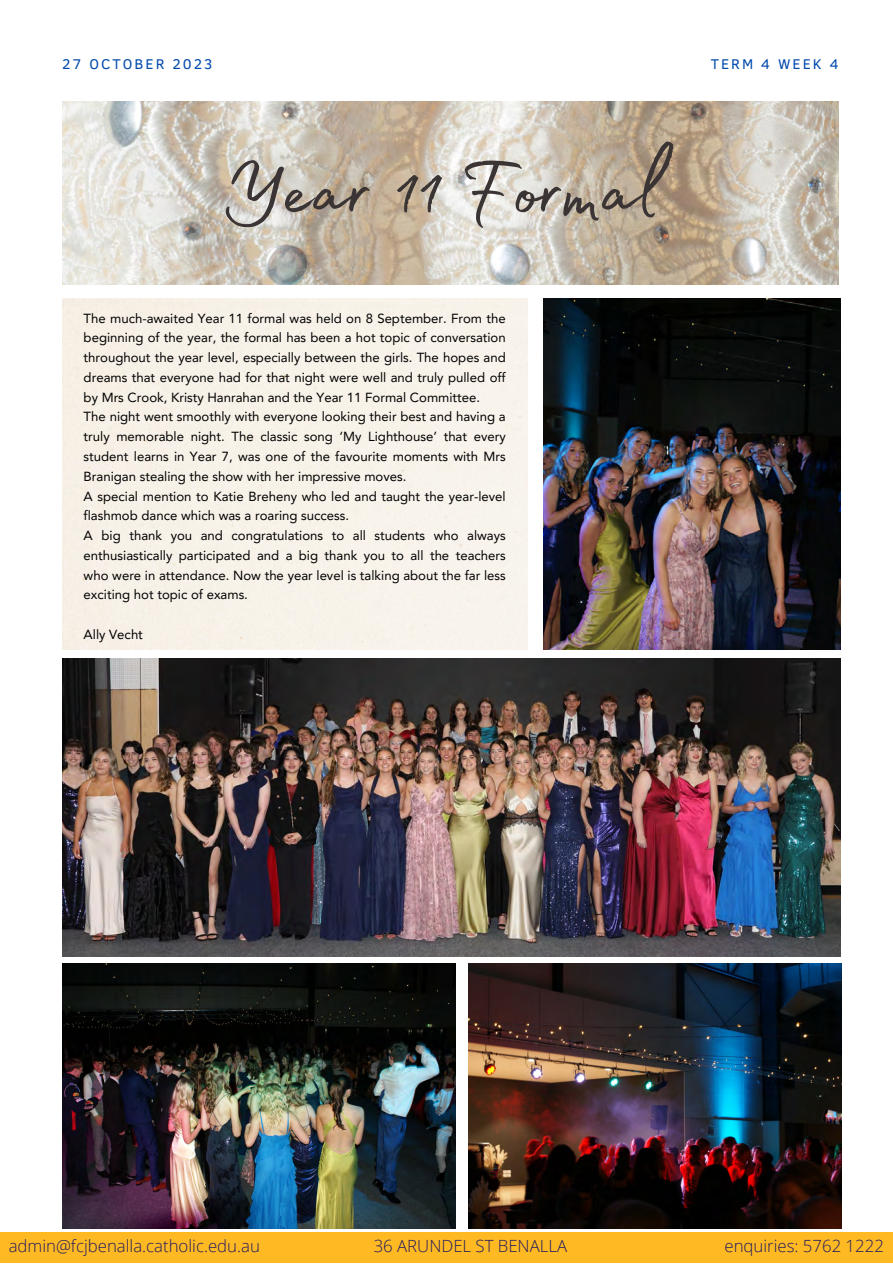
<style>
.page{position:relative;width:893px;height:1264px;background:#fff}
.page>*{position:absolute;margin:0;border:0;box-sizing:border-box;transform-origin:0 0}
.t1{font:109.35px "Madelyn Fill";color:#3a3434}
.t2{font:300 16.8px "Open Sans";color:#201a5e}
.t3{font:14.4px "Clear Sans";letter-spacing:.14em;color:#004aad}
.t4{font:13.2px/19.8px "Avenir LT Pro";color:#000;text-align:justify}
</style>
<div class="page">
<div style="left:0;top:1232px;width:892px;height:30px;background:#ffb923"></div>
<img style="left:62px;top:101px;width:776px;height:184px">
<img style="left:62px;top:963px;width:393px;height:265px">
<img style="left:543px;top:298px;width:297px;height:351px">
<div style="left:62px;top:298px;width:465px;height:351px;background:#f8f2e9"></div>
<img style="left:62px;top:658px;width:778px;height:298px">
<img style="left:468px;top:963px;width:373px;height:265px">
<p class="t3" style="left:62px;top:54px;width:152px">27 OCTOBER 2023</p>
<p class="t3" style="left:710px;top:54px;width:129px">TERM 4 WEEK 4</p>
<p class="t1" style="left:223px;top:108px;width:442px">Year 11 Formal</p>
<p class="t4" style="left:84px;top:309px;width:423px">The much-awaited Year 11 formal was held on 8 September. From the beginning of the year, the formal has been a hot topic of conversation throughout the year level, especially between the girls. The hopes and dreams that everyone had for that night were well and truly pulled off by Mrs Crook, Kristy Hanrahan and the Year 11 Formal Committee.</p>
<p class="t4" style="left:84px;top:408px;width:423px">The night went smoothly with everyone looking their best and having a truly memorable night. The classic song ‘My Lighthouse’ that every student learns in Year 7, was one of the favourite moments with Mrs Branigan stealing the show with her impressive moves.</p>
<p class="t4" style="left:84px;top:487px;width:423px">A special mention to Katie Breheny who led and taught the year-level flashmob dance which was a roaring success.</p>
<p class="t4" style="left:84px;top:527px;width:423px">A big thank you and congratulations to all students who always enthusiastically participated and a big thank you to all the teachers who were in attendance. Now the year level is talking about the far less exciting hot topic of exams.</p>
<p class="t4" style="left:84px;top:625px;width:61px">Ally Vecht</p>
<p class="t2" style="left:9px;top:1233px;width:253px">admin@fcjbenalla.catholic.edu.au</p>
<p class="t2" style="left:373px;top:1233px;width:195px">36 ARUNDEL ST BENALLA</p>
<p class="t2" style="left:724px;top:1233px;width:161px">enquiries: 5762 1222</p>
</div>
